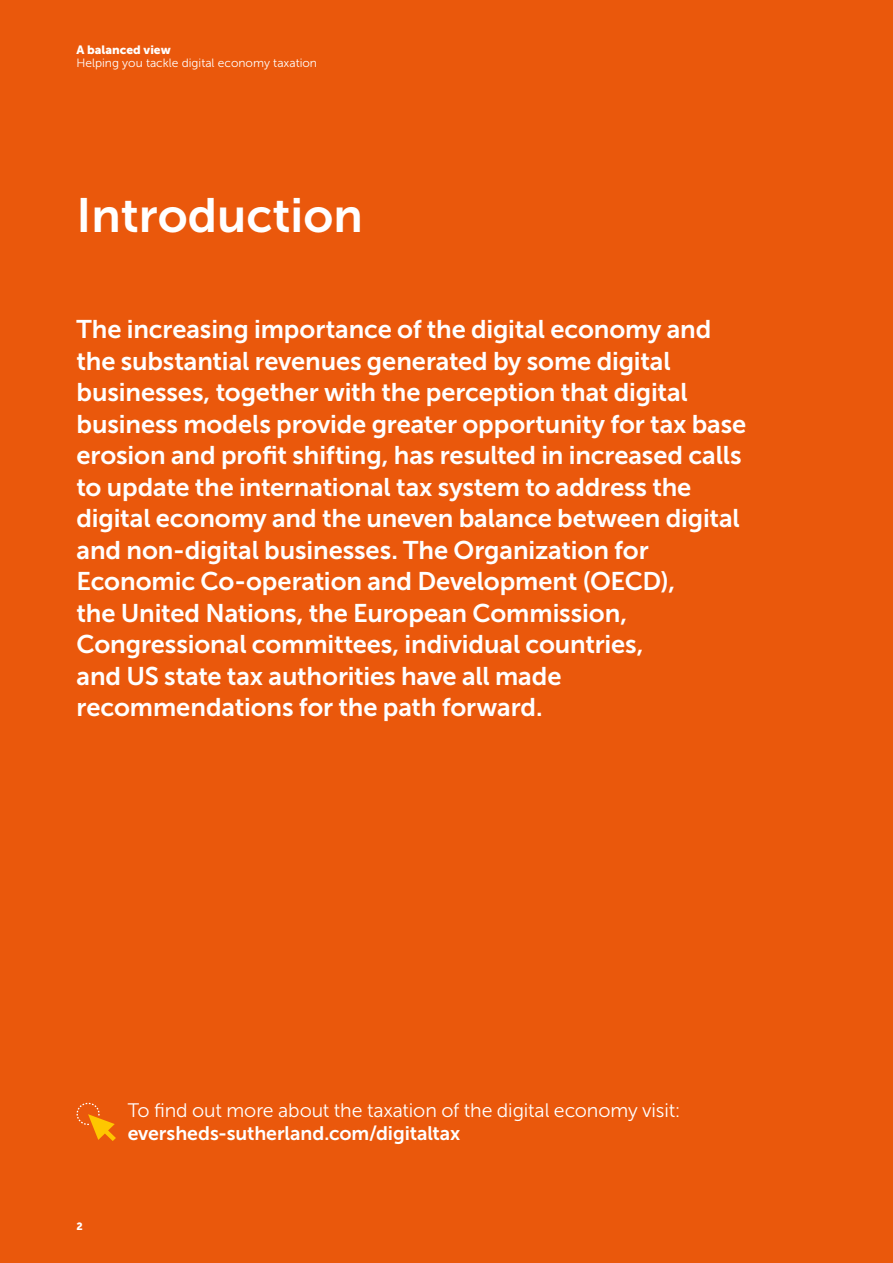
<style>
.page{position:relative;width:893px;height:1263px;background:#ea580c}
.page>*{position:absolute;margin:0;border:0;box-sizing:border-box;transform-origin:0 0}
.t1{font:48px "Museo Sans 700";color:#fff}
.t2{font:25.5px/31.5px "Museo Sans 700";letter-spacing:-.005em;color:#fff}
.t3{font:19.5px "Museo Sans 300";letter-spacing:-.005em;color:#fff}
.t4{font:19.5px "Museo Sans 700";letter-spacing:-.005em;color:#fff}
.t5{font:12px "Museo Sans 300";color:#fff}
.t6{font:12px "Museo Sans 900";color:#fff}
.t7{font:10.5px "Museo Sans 900";color:#fff}
</style>
<div class="page">
<svg style="left:77px;top:1103px;width:39px;height:38px"></svg>
<p class="t6" style="left:77px;top:43px;width:96px">A balanced view</p>
<p class="t5" style="left:77px;top:57px;width:242px">Helping you tackle digital economy taxation</p>
<h1 class="t1" style="left:77px;top:188px;width:288px">Introduction</h1>
<p class="t2" style="left:77px;top:313px;width:671px">The increasing importance of the digital economy and the substantial revenues generated by some digital businesses, together with the perception that digital business models provide greater opportunity for tax base erosion and profit shifting, has resulted in increased calls to update the international tax system to address the digital economy and the uneven balance between digital and non-digital businesses. The Organization for Economic Co-operation and Development (OECD),<br>the United Nations, the European Commission, Congressional committees, individual countries,<br>and US state tax authorities have all made recommendations for the path forward.</p>
<p class="t7" style="left:77px;top:1221px;width:8px">2</p>
<p class="t3" style="left:128px;top:1100px;width:554px">To find out more about the taxation of the digital economy visit:</p>
<p class="t4" style="left:128px;top:1122px;width:334px">eversheds-sutherland.com/digitaltax</p>
</div>
